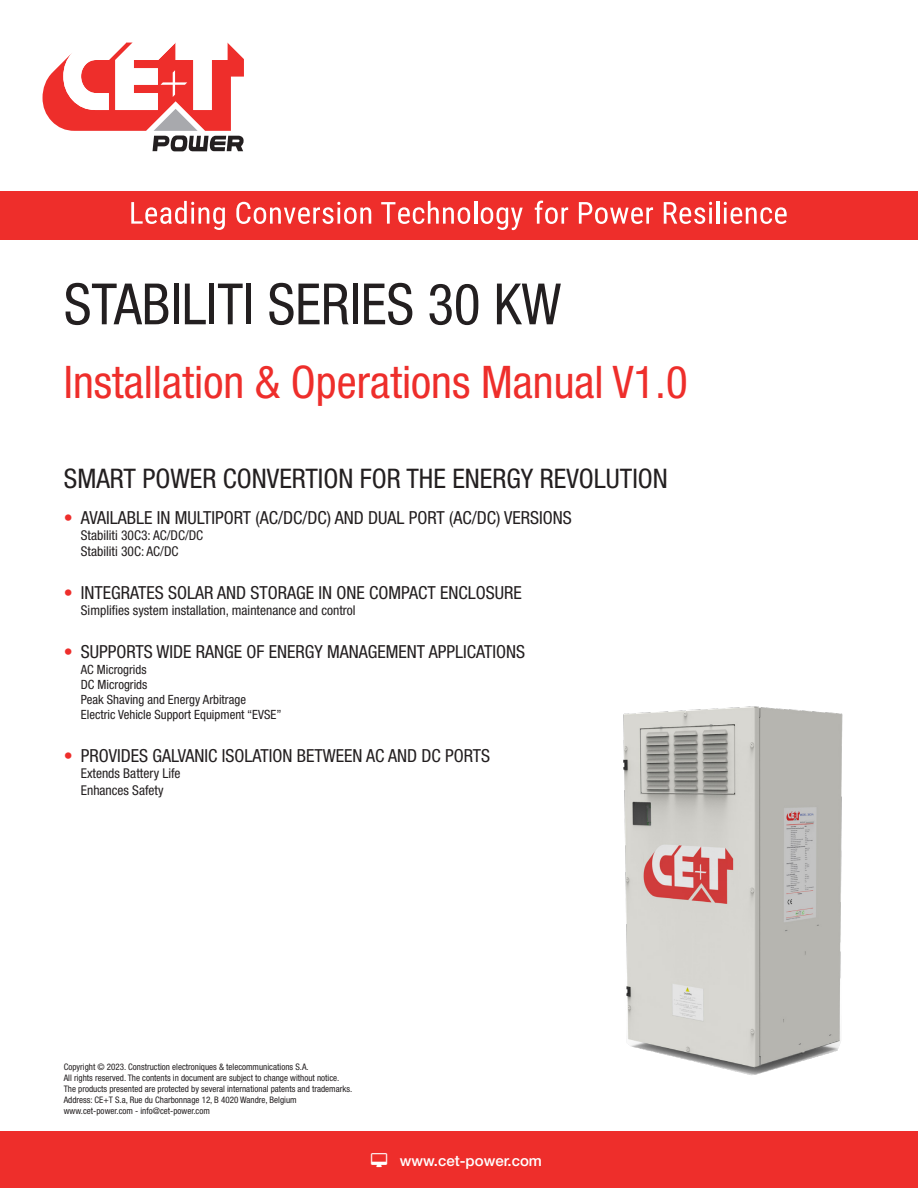
<style>
.page{position:relative;width:918px;height:1188px;background:#fff}
.page>*{position:absolute;margin:0;border:0;box-sizing:border-box;transform-origin:0 0}
.t1{font:condensed 57px "Helvetica Neue LT Std";color:#231f20}
.Version{font:condensed 45px "Helvetica Neue LT Std";color:#ee2e2b}
.Heading{font:condensed 27px "Helvetica Neue LT Std";color:#231f20}
.t2{font:condensed 18px "Helvetica Neue LT Std";color:#231f20}
.t3{font:500 15px "Helvetica Neue LT Std";color:#fff}
.Bullets_Para{font:condensed 13.5px "Helvetica Neue LT Std";color:#231f20}
.Bullets_Para-2{font:condensed 12.75px "Helvetica Neue LT Std";color:#231f20}
.Copyrights{font:condensed 9px/10.8px "Helvetica Neue LT Std";color:#231f20}
.s1{color:#ee2e2b}
</style>
<div class="page">
<div style="left:0;top:191px;width:918px;height:48px;background:#ee2e2b"></div>
<svg style="left:131px;top:201px;width:94px;height:29px"></svg>
<svg style="left:236px;top:202px;width:135px;height:22px"></svg>
<svg style="left:381px;top:201px;width:89px;height:23px"></svg>
<hr style="left:474px;top:201px;width:3px;height:23px;background:#fff">
<svg style="left:481px;top:207px;width:42px;height:23px"></svg>
<svg style="left:535px;top:201px;width:33px;height:23px"></svg>
<svg style="left:579px;top:202px;width:74px;height:22px"></svg>
<svg style="left:664px;top:202px;width:48px;height:22px"></svg>
<hr style="left:717px;top:201px;width:3px;height:23px;background:#fff">
<svg style="left:724px;top:202px;width:63px;height:22px"></svg>
<div style="left:0;top:1131px;width:918px;height:57px;background:#ee2e2b"></div>
<svg style="left:43px;top:43px;width:201px;height:108px"></svg>
<img style="left:623px;top:706px;width:220px;height:369px">
<p class="t1" style="left:64px;top:271px;width:499px">STABILITI SERIES 30 KW</p>
<p class="Version" style="left:64px;top:356px;width:625px">Installation &amp; Operations Manual V1.0</p>
<p class="Heading" style="left:64px;top:463px;width:606px">SMART POWER CONVERTION FOR THE ENERGY REVOLUTION</p>
<p class="t2" style="left:64px;top:507px;width:510px"><span class="s1">•</span> AVAILABLE IN MULTIPORT (AC/DC/DC) AND DUAL PORT (AC/DC) VERSIONS</p>
<p class="Bullets_Para" style="left:81px;top:528px;width:124px">Stabiliti 30C3: AC/DC/DC</p>
<p class="Bullets_Para" style="left:81px;top:544px;width:99px">Stabiliti 30C: AC/DC</p>
<p class="t2" style="left:64px;top:582px;width:460px"><span class="s1">•</span> INTEGRATES SOLAR AND STORAGE IN ONE COMPACT ENCLOSURE</p>
<p class="Bullets_Para" style="left:81px;top:603px;width:276px">Simplifies system installation, maintenance and control</p>
<p class="t2" style="left:64px;top:641px;width:463px"><span class="s1">•</span> SUPPORTS WIDE RANGE OF ENERGY MANAGEMENT APPLICATIONS</p>
<p class="Bullets_Para-2" style="left:81px;top:662px;width:67px">AC Microgrids</p>
<p class="Bullets_Para-2" style="left:81px;top:677px;width:68px">DC Microgrids</p>
<p class="Bullets_Para-2" style="left:81px;top:692px;width:167px">Peak Shaving and Energy Arbitrage</p>
<p class="Bullets_Para-2" style="left:81px;top:708px;width:202px">Electric Vehicle Support Equipment “EVSE”</p>
<p class="t2" style="left:64px;top:746px;width:428px"><span class="s1">•</span> PROVIDES GALVANIC ISOLATION BETWEEN AC AND DC PORTS</p>
<p class="Bullets_Para" style="left:81px;top:766px;width:101px">Extends Battery Life</p>
<p class="Bullets_Para" style="left:81px;top:782px;width:84px">Enhances Safety</p>
<p class="Copyrights" style="left:64px;top:1062px;width:277px">Copyright © 2023. Construction electroniques &amp; telecommunications S.A.<br>All rights reserved. The contents in document are subject to change without notice.</p>
<p class="Copyrights" style="left:64px;top:1083px;width:290px">The products presented are protected by several international patents and trademarks.</p>
<p class="Copyrights" style="left:64px;top:1094px;width:234px">Address: CE+T S.a, Rue du Charbonnage 12, B 4020 Wandre, Belgium</p>
<p class="Copyrights" style="left:64px;top:1105px;width:148px">www.cet-power.com - info@cet-power.com</p>
<h3 class="t3" style="left:400px;top:1152px;width:144px">www.cet-power.com</h3>
</div>
